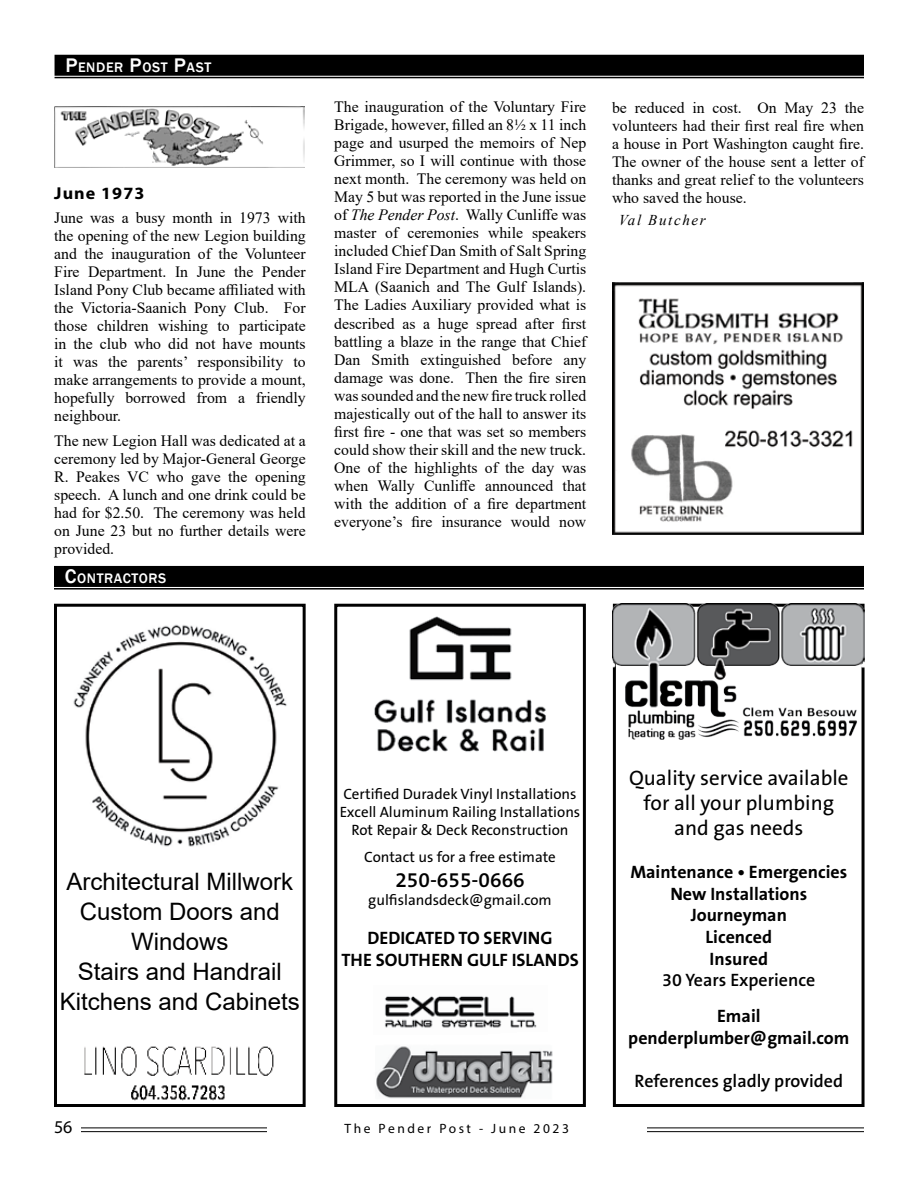
<style>
.page{position:relative;width:918px;height:1188px;background:#fff}
.page>*{position:absolute;margin:0;border:0;box-sizing:border-box;transform-origin:0 0}
.t1{font:24px/30px "Arial";color:#000;text-align:center}
.t2{font:21px/25.2px "The Sans B5 Plain";color:#000;text-align:center}
.t3{font:600 21px "The Sans B6";color:#000}
.t4{font:700 18px/21.6px "The Sans B7";color:#000;text-align:center}
.t5{font:600 18px "The Sans B6";color:#000}
.t6{font:18px "Myriad Pro";color:#000}
.t7{font:700 17.25px "Myriad Pro";letter-spacing:.06em;color:#000;scale:1.04 1}
.t8{font:15.75px/18px "Times New Roman";color:#000;text-align:justify}
.t9{font:15px/18px "The Sans B5 Plain";color:#000;text-align:center}
.t10{font:italic 15px "Times New Roman";letter-spacing:.11em;color:#000}
.t11{font:500 14.1px "Franklin Gothic";letter-spacing:.045em;color:#fff}
.t12{font:13.5px "Myriad Pro";letter-spacing:.19em;color:#000}
.s1{font-size:20.25px}
.s2{font-style:italic}
</style>
<div class="page">
<hr style="left:81px;top:1131px;width:783px;height:1px;background:#000">
<hr style="left:81px;top:1128px;width:783px;height:1px;background:#000">
<div style="left:268px;top:1121px;width:379px;height:21px;background:#fff"></div>
<div style="left:54px;top:566px;width:810px;height:21px;background:#000"></div>
<hr style="left:54px;top:588px;width:810px;height:2px;background:#000">
<img style="left:73px;top:624px;width:214px;height:223px">
<img style="left:84px;top:1046px;width:190px;height:55px">
<div style="left:55px;top:604px;width:251px;height:503px;border:3px solid #000"></div>
<img style="left:374px;top:616px;width:172px;height:136px">
<img style="left:376px;top:1046px;width:177px;height:53px">
<img style="left:385px;top:996px;width:152px;height:32px">
<div style="left:334px;top:604px;width:252px;height:503px;border:3px solid #000"></div>
<div style="left:613px;top:604px;width:252px;height:503px;border:3px solid #000"></div>
<img style="left:613px;top:604px;width:252px;height:137px">
<div style="left:55px;top:55px;width:809px;height:21px;background:#000"></div>
<hr style="left:55px;top:77px;width:809px;height:1px;background:#000">
<img style="left:612px;top:283px;width:252px;height:251px">
<img style="left:54px;top:106px;width:251px;height:62px">
<p class="t11" style="left:65px;top:59px;width:148px"><span class="s1">P</span>ENDER <span class="s1">P</span>OST <span class="s1">P</span>AST</p>
<p class="t7" style="left:54px;top:181px;width:88px">June 1973</p>
<p class="t8" style="left:54px;top:208px;width:253px">June was a busy month in 1973 with the opening of the new Legion building and the inauguration of the Volunteer Fire Department. In June the Pender Island Pony Club became affiliated with the Victoria-Saanich Pony Club. For those children wishing to participate in the club who did not have mounts it was the parents’ responsibility to make arrangements to provide a mount, hopefully borrowed from a friendly neighbour.</p>
<p class="t8" style="left:54px;top:431px;width:253px">The new Legion Hall was dedicated at a ceremony led by Major-General George R. Peakes VC who gave the opening speech. A lunch and one drink could be had for $2.50. The ceremony was held on June 23 but no further details were provided.</p>
<p class="t11" style="left:65px;top:570px;width:103px"><span class="s1">C</span>ONTRACTORS</p>
<p class="t8" style="left:334px;top:98px;width:254px">The inauguration of the Voluntary Fire Brigade, however, filled an 8½ x 11 inch page and usurped the memoirs of Nep Grimmer, so I will continue with those next month. The ceremony was held on May 5 but was reported in the June issue of <span class="s2">The Pender Post</span>. Wally Cunliffe was master of ceremonies while speakers included Chief Dan Smith of Salt Spring Island Fire Department and Hugh Curtis MLA (Saanich and The Gulf Islands).<br>The Ladies Auxiliary provided what is described as a huge spread after first battling a blaze in the range that Chief Dan Smith extinguished before any damage was done. Then the fire siren was sounded and the new fire truck rolled majestically out of the hall to answer its first fire - one that was set so members could show their skill and the new truck.<br>One of the highlights of the day was when Wally Cunliffe announced that with the addition of a fire department everyone’s fire insurance would now</p>
<p class="t8" style="left:612px;top:98px;width:254px">be reduced in cost. On May 23 the volunteers had their first real fire when a house in Port Washington caught fire.<br>The owner of the house sent a letter of thanks and great relief to the volunteers who saved the house.</p>
<p class="t10" style="left:619px;top:209px;width:88px">Val Butcher</p>
<h1 class="t1" style="left:60px;top:867px;width:242px">Architectural Millwork<br>Custom Doors and<br>Windows<br>Stairs and Handrail<br>Kitchens and Cabinets</h1>
<p class="t9" style="left:340px;top:785px;width:242px">Certified Duradek Vinyl Installations<br>Excell Aluminum Railing Installations<br>Rot Repair &amp; Deck Reconstruction</p>
<p class="t9" style="left:364px;top:848px;width:193px">Contact us for a free estimate</p>
<h2 class="t3" style="left:395px;top:869px;width:131px">250-655-0666</h2>
<p class="t9" style="left:368px;top:891px;width:185px">gulfislandsdeck@gmail.com</p>
<p class="t4" style="left:341px;top:928px;width:239px">DEDICATED TO SERVING<br>THE SOUTHERN GULF ISLANDS</p>
<p class="t6" style="left:54px;top:1115px;width:20px">56</p>
<p class="t12" style="left:345px;top:1120px;width:226px">The Pender Post - June 2023</p>
<h2 class="t2" style="left:629px;top:766px;width:221px">Quality service available for all your plumbing and gas needs</h2>
<p class="t4" style="left:630px;top:862px;width:218px">Maintenance • Emergencies<br>New Installations<br>Journeyman<br>Licenced<br>Insured</p>
<p class="t5" style="left:662px;top:971px;width:155px">30 Years Experience</p>
<p class="t4" style="left:628px;top:1006px;width:223px">Email penderplumber@gmail.com</p>
<p class="t5" style="left:635px;top:1072px;width:210px">References gladly provided</p>
</div>
